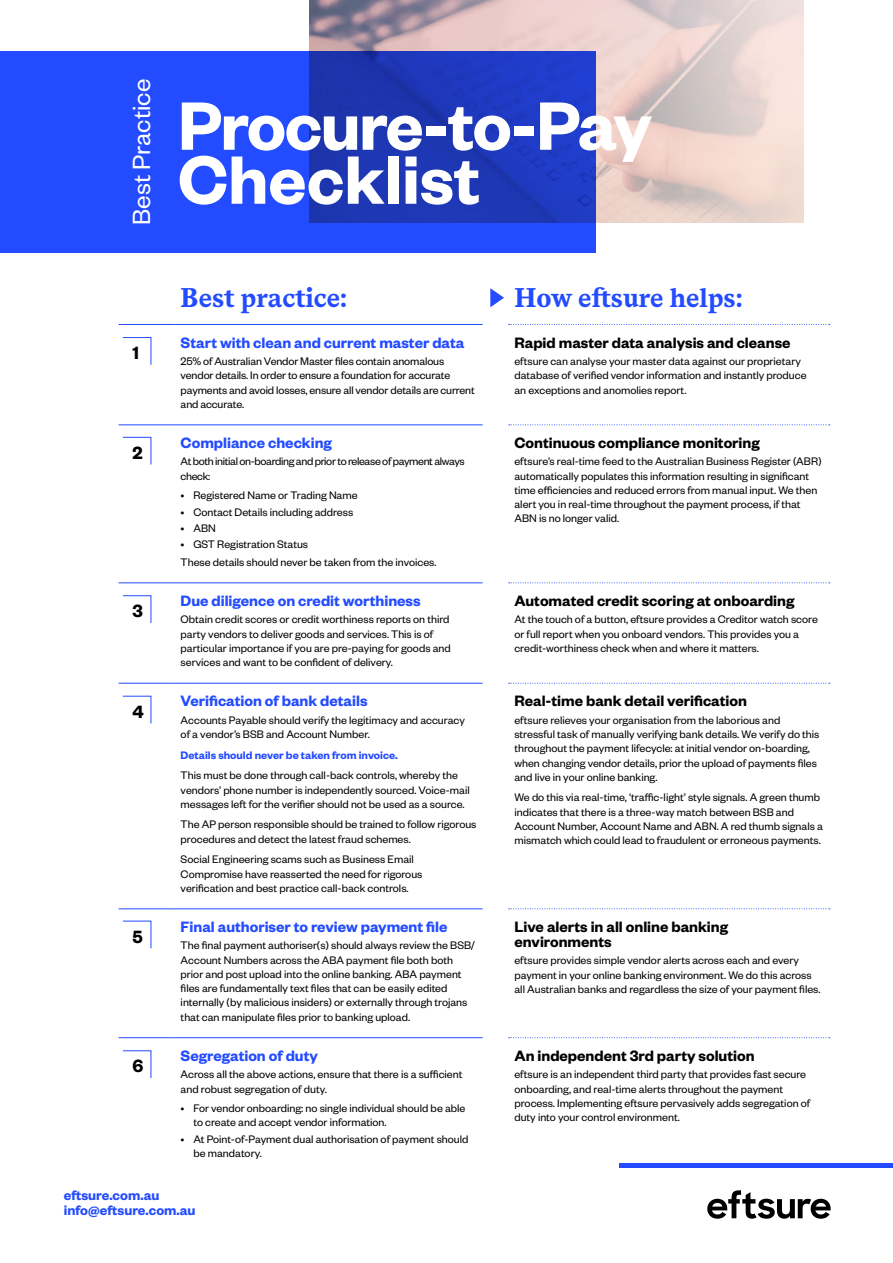
<style>
.page{position:relative;width:893px;height:1263px;background:#fff}
.page>*{position:absolute;margin:0;border:0;box-sizing:border-box;transform-origin:0 0}
.t1{font:600 75px/54px "Founders Grotesk";letter-spacing:-.015em;color:#fff}
.t2{font:27.3px "Founders Grotesk";color:#fff}
.t3{font:700 27px "Messina Serif";color:#234bff}
.t4{font:600 19.5px "Founders Grotesk";color:#000}
.t5{font:600 16.5px/15px "Founders Grotesk";color:#000}
.t6{font:600 16.5px "Founders Grotesk";color:#234bff}
.t7{font:600 15px/15px "Founders Grotesk";color:#234bff}
.t8{font:12px/14.2px "Founders Grotesk";color:#000}
.t9{font:12px/14.2px "Founders Grotesk";letter-spacing:-.03em;color:#000}
.t10{font:600 12px "Founders Grotesk";color:#234bff}
</style>
<div class="page">
<img style="left:309px;top:0;width:495px;height:223px">
<svg style="left:0;top:51px;width:595px;height:202px;background:#2143e2"></svg>
<svg style="left:707px;top:1190px;width:124px;height:29px"></svg>
<div style="left:620px;top:1163px;width:273px;height:5px;background:#234bff"></div>
<hr style="left:119px;top:324px;width:56px;height:1px;background:#234bff">
<hr style="left:175px;top:324px;width:308px;height:1px;background:#234bff">
<hr style="left:119px;top:424px;width:56px;height:1px;background:#234bff">
<hr style="left:175px;top:424px;width:308px;height:1px;background:#234bff">
<hr style="left:119px;top:582px;width:56px;height:1px;background:#234bff">
<hr style="left:175px;top:582px;width:308px;height:1px;background:#234bff">
<hr style="left:119px;top:683px;width:56px;height:1px;background:#234bff">
<hr style="left:175px;top:683px;width:308px;height:1px;background:#234bff">
<hr style="left:119px;top:908px;width:56px;height:1px;background:#234bff">
<hr style="left:175px;top:908px;width:308px;height:1px;background:#234bff">
<hr style="left:119px;top:1037px;width:56px;height:1px;background:#234bff">
<hr style="left:175px;top:1037px;width:308px;height:1px;background:#234bff">
<svg style="left:509px;top:324px;width:321px;height:1px"></svg>
<svg style="left:509px;top:424px;width:321px;height:1px"></svg>
<svg style="left:509px;top:582px;width:321px;height:1px"></svg>
<svg style="left:509px;top:683px;width:321px;height:1px"></svg>
<svg style="left:509px;top:908px;width:321px;height:1px"></svg>
<svg style="left:509px;top:1037px;width:321px;height:1px"></svg>
<svg style="left:122px;top:337px;width:30px;height:28px"></svg>
<svg style="left:122px;top:437px;width:30px;height:28px"></svg>
<svg style="left:122px;top:595px;width:30px;height:28px"></svg>
<svg style="left:122px;top:695px;width:30px;height:29px"></svg>
<svg style="left:122px;top:920px;width:30px;height:29px"></svg>
<svg style="left:122px;top:1050px;width:30px;height:28px"></svg>
<svg style="left:490px;top:288px;width:14px;height:19px"></svg>
<h2 class="t2" style="left:125px;top:225px;width:148px;rotate:-90deg">Best Practice</h2>
<h3 class="t4" style="left:132px;top:341px;width:8px">1</h3>
<h3 class="t4" style="left:132px;top:440px;width:12px">2</h3>
<h3 class="t4" style="left:132px;top:599px;width:12px">3</h3>
<h3 class="t4" style="left:132px;top:699px;width:13px">4</h3>
<h3 class="t4" style="left:132px;top:924px;width:12px">5</h3>
<h3 class="t4" style="left:132px;top:1054px;width:12px">6</h3>
<h1 class="t1" style="left:178px;top:95px;width:476px">Procure-to-Pay<br>Checklist</h1>
<h3 class="t3" style="left:181px;top:278px;width:169px">Best practice:</h3>
<h3 class="t3" style="left:514px;top:278px;width:231px">How eftsure helps:</h3>
<h3 class="t6" style="left:181px;top:332px;width:285px">Start with clean and current master data</h3>
<p class="t8" style="left:181px;top:353px;width:296px">25% of Australian Vendor Master files contain anomalous vendor details. In order to ensure a foundation for accurate payments and avoid losses, ensure all vendor details are current and accurate.</p>
<h3 class="t5" style="left:514px;top:334px;width:278px">Rapid master data analysis and cleanse</h3>
<p class="t8" style="left:514px;top:353px;width:294px">eftsure can analyse your master data against our proprietary database of verified vendor information and instantly produce an exceptions and anomolies report.</p>
<h3 class="t6" style="left:181px;top:432px;width:153px">Compliance checking</h3>
<p class="t9" style="left:181px;top:454px;width:286px">At both initial on-boarding and prior to release of payment always check:</p>
<p class="t8" style="left:181px;top:488px;width:179px">• Registered Name or Trading Name</p>
<p class="t8" style="left:181px;top:504px;width:174px">• Contact Details including address</p>
<p class="t8" style="left:181px;top:520px;width:37px">• ABN</p>
<p class="t8" style="left:181px;top:535px;width:257px;line-height:17.4px">• GST Registration Status<br>These details should never be taken from the invoices.</p>
<h3 class="t6" style="left:181px;top:590px;width:241px">Due diligence on credit worthiness</h3>
<p class="t8" style="left:181px;top:612px;width:272px">Obtain credit scores or credit worthiness reports on third party vendors to deliver goods and services. This is of particular importance if you are pre-paying for goods and services and want to be confident of delivery.</p>
<h3 class="t6" style="left:181px;top:691px;width:188px">Verification of bank details</h3>
<p class="t8" style="left:181px;top:712px;width:286px">Accounts Payable should verify the legitimacy and accuracy of a vendor’s BSB and Account Number.</p>
<p class="t10" style="left:181px;top:747px;width:219px">Details should never be taken from invoice.</p>
<p class="t8" style="left:181px;top:768px;width:291px">This must be done through call-back controls, whereby the vendors’ phone number is independently sourced. Voice-mail messages left for the verifier should not be used as a source.</p>
<p class="t8" style="left:181px;top:817px;width:297px">The AP person responsible should be trained to follow rigorous procedures and detect the latest fraud schemes.</p>
<p class="t8" style="left:181px;top:852px;width:243px">Social Engineering scams such as Business Email<br>Compromise have reasserted the need for rigorous verification and best practice call-back controls.</p>
<h3 class="t6" style="left:181px;top:916px;width:268px">Final authoriser to review payment file</h3>
<p class="t8" style="left:181px;top:938px;width:296px">The final payment authoriser(s) should always review the BSB/ Account Numbers across the ABA payment file both both prior and post upload into the online banking. ABA payment files are fundamentally text files that can be easily edited internally (by malicious insiders) or externally through trojans that can manipulate files prior to banking upload.</p>
<h3 class="t6" style="left:181px;top:1045px;width:139px">Segregation of duty</h3>
<p class="t8" style="left:181px;top:1067px;width:283px">Across all the above actions, ensure that there is a sufficient and robust segregation of duty.</p>
<p class="t8" style="left:193px;top:1100px;width:273px;text-indent:-13px">• For vendor onboarding: no single individual should be able to create and accept vendor information.</p>
<p class="t8" style="left:193px;top:1131px;width:277px;text-indent:-13px">• At Point-of-Payment dual authorisation of payment should be mandatory.</p>
<h3 class="t5" style="left:514px;top:434px;width:247px">Continuous compliance monitoring</h3>
<p class="t8" style="left:514px;top:454px;width:309px">eftsure’s real-time feed to the Australian Business Register (ABR) automatically populates this information resulting in significant time efficiencies and reduced errors from manual input. We then alert you in real-time throughout the payment process, if that ABN is no longer valid.</p>
<h3 class="t5" style="left:514px;top:592px;width:282px">Automated credit scoring at onboarding</h3>
<p class="t8" style="left:514px;top:612px;width:305px">At the touch of a button, eftsure provides a Creditor watch score or full report when you onboard vendors. This provides you a credit-worthiness check when and where it matters.</p>
<h3 class="t5" style="left:514px;top:693px;width:234px">Real-time bank detail verification</h3>
<p class="t8" style="left:514px;top:712px;width:306px">eftsure relieves your organisation from the laborious and stressful task of manually verifying bank details. We verify do this throughout the payment lifecycle: at initial vendor on-boarding, when changing vendor details, prior the upload of payments files and live in your online banking.</p>
<p class="t8" style="left:514px;top:790px;width:310px">We do this via real-time, ‘traffic-light’ style signals. A green thumb indicates that there is a three-way match between BSB and Account Number, Account Name and ABN. A red thumb signals a mismatch which could lead to fraudulent or erroneous payments.</p>
<h3 class="t5" style="left:514px;top:918px;width:215px">Live alerts in all online banking environments</h3>
<p class="t8" style="left:514px;top:953px;width:308px">eftsure provides simple vendor alerts across each and every payment in your online banking environment. We do this across all Australian banks and regardless the size of your payment files.</p>
<h3 class="t5" style="left:514px;top:1047px;width:242px">An independent 3rd party solution</h3>
<p class="t8" style="left:514px;top:1067px;width:297px">eftsure is an independent third party that provides fast secure onboarding, and real-time alerts throughout the payment process. Implementing eftsure pervasively adds segregation of duty into your control environment.</p>
<p class="t7" style="left:64px;top:1187px;width:133px">eftsure.com.au info@eftsure.com.au</p>
</div>
